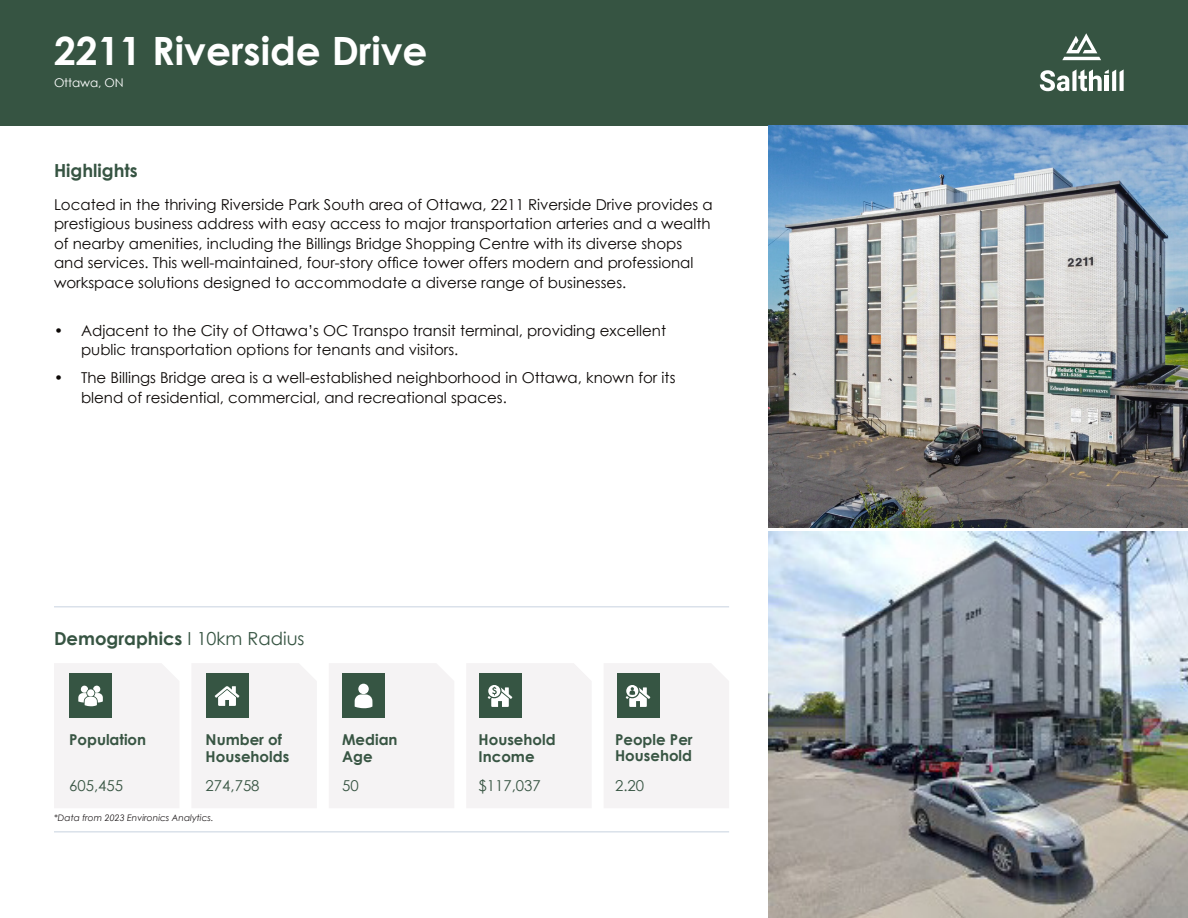
<style>
.page{position:relative;width:1188px;height:918px;background:#fff}
.page>*{position:absolute;margin:0;border:0;box-sizing:border-box;transform-origin:0 0}
.t1{font:700 39px "Century Gothic";color:#fff}
.t2{font:700 18px "Century Gothic";color:#365442}
.Body_Bullets{font:15px/19.5px "Century Gothic";color:#0c0806}
.PlaceName{font:700 15px/16.5px "Century Gothic";color:#385543}
.PlaceName-2{font:15px "Century Gothic";color:#385543}
.t3{font:12px "Century Gothic";letter-spacing:-.01em;color:#fff}
.t4{font:italic 9px "Century Gothic";color:#231f20}
.s1{font-weight:400}
</style>
<div class="page">
<div style="left:0;top:0;width:1188px;height:125px;background:#365442"></div>
<hr style="left:54px;top:831px;width:675px;height:2px;background:#dae1ea">
<hr style="left:54px;top:606px;width:675px;height:2px;background:#dae1ea">
<svg style="left:54px;top:663px;width:125px;height:145px"></svg>
<svg style="left:467px;top:663px;width:124px;height:145px"></svg>
<svg style="left:192px;top:663px;width:125px;height:145px"></svg>
<svg style="left:329px;top:663px;width:125px;height:145px"></svg>
<div style="left:358px;top:684px;width:11px;height:10px;background:#fff;border-radius:50%"></div>
<svg style="left:1062px;top:33px;width:39px;height:27px"></svg>
<svg style="left:1040px;top:69px;width:84px;height:22px"></svg>
<img style="left:768px;top:125px;width:420px;height:402px">
<img style="left:768px;top:532px;width:420px;height:386px">
<svg style="left:604px;top:663px;width:125px;height:145px"></svg>
<p class="t1" style="left:54px;top:21px;width:375px">2211 Riverside Drive</p>
<p class="t3" style="left:54px;top:74px;width:71px">Ottawa, ON</p>
<p class="t2" style="left:54px;top:157px;width:85px">Highlights</p>
<p class="Body_Bullets" style="left:54px;top:195px;width:660px">Located in the thriving Riverside Park South area of Ottawa, 2211 Riverside Drive provides a prestigious business address with easy access to major transportation arteries and a wealth of nearby amenities, including the Billings Bridge Shopping Centre with its diverse shops and services. This well-maintained, four-story office tower offers modern and professional workspace solutions designed to accommodate a diverse range of businesses.</p>
<p class="Body_Bullets" style="left:81px;top:320px;width:587px;text-indent:-27px">• Adjacent to the City of Ottawa’s OC Transpo transit terminal, providing excellent public transportation options for tenants and visitors.</p>
<p class="Body_Bullets" style="left:81px;top:368px;width:596px;text-indent:-27px">• The Billings Bridge area is a well-established neighborhood in Ottawa, known for its blend of residential, commercial, and recreational spaces.</p>
<p class="t2" style="left:54px;top:625px;width:252px">Demographics <span class="s1">I 10km Radius</span></p>
<p class="PlaceName" style="left:69px;top:731px;width:79px">Population</p>
<p class="PlaceName-2" style="left:69px;top:775px;width:56px">605,455</p>
<p class="PlaceName" style="left:615px;top:730px;width:79px">People Per<br>Household</p>
<p class="PlaceName" style="left:206px;top:731px;width:85px">Number of<br>Households</p>
<p class="PlaceName-2" style="left:206px;top:775px;width:56px">274,758</p>
<p class="PlaceName-2" style="left:615px;top:775px;width:31px">2.20</p>
<p class="PlaceName" style="left:342px;top:731px;width:57px">Median</p>
<p class="PlaceName" style="left:342px;top:747px;width:32px">Age</p>
<p class="PlaceName-2" style="left:342px;top:775px;width:18px">50</p>
<p class="PlaceName" style="left:479px;top:731px;width:79px">Household<br>Income</p>
<p class="PlaceName-2" style="left:479px;top:775px;width:64px">$117,037</p>
<p class="t4" style="left:54px;top:812px;width:161px">*Data from 2023 Environics Analytics.</p>
</div>
